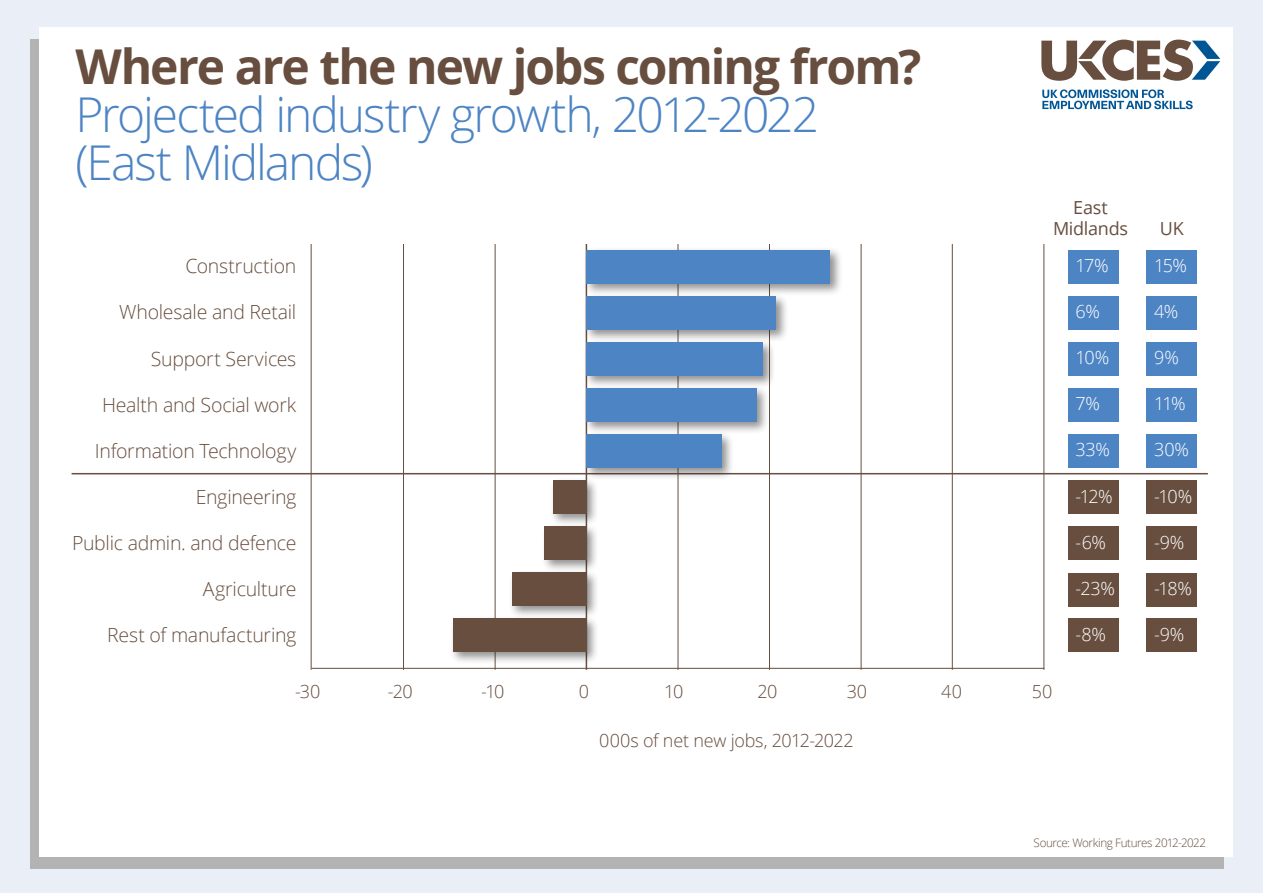
<style>
.page{position:relative;width:1263px;height:893px;background:#eaeef7}
.page>*{position:absolute;margin:0;border:0;box-sizing:border-box;transform-origin:0 0}
.body{font:300 48px/48px "Open Sans";letter-spacing:-.045em;color:#4d84c4}
.body-2{font:300 19.5px "Open Sans";letter-spacing:-.015em;color:#674e3f}
.body-3{font:300 18px "Open Sans";letter-spacing:-.075em;color:#fff}
.body-4{font:300 18px "Open Sans";letter-spacing:-.015em;color:#674e3f}
.body-5{font:18px/21px "Open Sans";letter-spacing:-.015em;color:#674e3f;text-align:center}
.body-6{font:300 11.7px "Open Sans";letter-spacing:-.04em;color:#674e3f}
.s1{font-weight:700;color:#674e3f}
</style>
<div class="page">
<div style="left:30px;top:39px;width:1193px;height:830px;background:#b3b3b3"></div>
<div style="left:40px;top:27px;width:1193px;height:829px;background:#fff"></div>
<div style="left:1068px;top:573px;width:50px;height:34px;background:#674e3f"></div>
<div style="left:1146px;top:573px;width:51px;height:34px;background:#674e3f"></div>
<div style="left:1068px;top:526px;width:50px;height:34px;background:#674e3f"></div>
<div style="left:1146px;top:526px;width:51px;height:34px;background:#674e3f"></div>
<div style="left:1068px;top:480px;width:50px;height:34px;background:#674e3f"></div>
<div style="left:1146px;top:480px;width:51px;height:34px;background:#674e3f"></div>
<div style="left:1068px;top:619px;width:50px;height:33px;background:#674e3f"></div>
<div style="left:1146px;top:619px;width:51px;height:33px;background:#674e3f"></div>
<div style="left:1068px;top:434px;width:50px;height:34px;background:#4d84c4"></div>
<div style="left:1146px;top:434px;width:51px;height:34px;background:#4d84c4"></div>
<div style="left:1068px;top:343px;width:50px;height:33px;background:#4d84c4"></div>
<div style="left:1146px;top:343px;width:51px;height:33px;background:#4d84c4"></div>
<div style="left:1068px;top:296px;width:50px;height:33px;background:#4d84c4"></div>
<div style="left:1146px;top:296px;width:51px;height:33px;background:#4d84c4"></div>
<div style="left:1068px;top:250px;width:50px;height:34px;background:#4d84c4"></div>
<div style="left:1146px;top:250px;width:51px;height:34px;background:#4d84c4"></div>
<div style="left:1068px;top:388px;width:50px;height:34px;background:#4d84c4"></div>
<div style="left:1146px;top:388px;width:51px;height:34px;background:#4d84c4"></div>
<hr style="left:495px;top:244px;width:1px;height:426px;background:#674e3f">
<hr style="left:403px;top:244px;width:1px;height:426px;background:#674e3f">
<hr style="left:678px;top:244px;width:1px;height:426px;background:#674e3f">
<hr style="left:586px;top:244px;width:1px;height:426px;background:#674e3f">
<hr style="left:861px;top:244px;width:1px;height:426px;background:#674e3f">
<hr style="left:769px;top:244px;width:1px;height:426px;background:#674e3f">
<hr style="left:1043px;top:244px;width:1px;height:426px;background:#674e3f">
<hr style="left:952px;top:244px;width:1px;height:426px;background:#674e3f">
<hr style="left:72px;top:473px;width:1136px;height:1px;background:#674e3f">
<div style="left:583px;top:247px;width:260px;height:49px;background:#231f20;opacity:.5"></div>
<div style="left:586px;top:250px;width:244px;height:34px;background:#4d84c4"></div>
<div style="left:583px;top:293px;width:206px;height:49px;background:#231f20;opacity:.5"></div>
<div style="left:586px;top:296px;width:190px;height:34px;background:#4d84c4"></div>
<div style="left:583px;top:339px;width:192px;height:49px;background:#231f20;opacity:.5"></div>
<div style="left:586px;top:343px;width:177px;height:33px;background:#4d84c4"></div>
<div style="left:583px;top:385px;width:187px;height:50px;background:#231f20;opacity:.5"></div>
<div style="left:586px;top:389px;width:171px;height:33px;background:#4d84c4"></div>
<div style="left:583px;top:431px;width:151px;height:50px;background:#231f20;opacity:.5"></div>
<div style="left:586px;top:435px;width:136px;height:33px;background:#4d84c4"></div>
<div style="left:549px;top:477px;width:50px;height:49px;background:#231f20;opacity:.5"></div>
<div style="left:553px;top:481px;width:33px;height:33px;background:#674e3f"></div>
<div style="left:541px;top:523px;width:58px;height:50px;background:#231f20;opacity:.5"></div>
<div style="left:544px;top:527px;width:42px;height:33px;background:#674e3f"></div>
<div style="left:509px;top:569px;width:90px;height:50px;background:#231f20;opacity:.5"></div>
<div style="left:512px;top:573px;width:74px;height:33px;background:#674e3f"></div>
<div style="left:449px;top:615px;width:150px;height:50px;background:#231f20;opacity:.5"></div>
<div style="left:453px;top:619px;width:133px;height:33px;background:#674e3f"></div>
<hr style="left:311px;top:244px;width:1px;height:426px;background:#674e3f">
<hr style="left:311px;top:668px;width:733px;height:1px;background:#674e3f">
<svg style="left:1042px;top:89px;width:151px;height:20px"></svg>
<svg style="left:1041px;top:40px;width:179px;height:41px"></svg>
<p class="body" style="left:75px;top:42px;width:847px"><span class="s1">Where are the new jobs coming from?<br></span>Projected industry growth, 2012-2022 (East Midlands)</p>
<p class="body-2" style="left:185px;top:253px;width:113px">Construction</p>
<p class="body-2" style="left:119px;top:299px;width:179px">Wholesale and Retail</p>
<p class="body-2" style="left:151px;top:345px;width:147px">Support Services</p>
<p class="body-2" style="left:102px;top:391px;width:196px">Health and Social work</p>
<p class="body-2" style="left:95px;top:437px;width:203px">Information Technology</p>
<p class="body-2" style="left:196px;top:483px;width:102px">Engineering</p>
<p class="body-2" style="left:72px;top:529px;width:226px">Public admin. and defence</p>
<p class="body-2" style="left:203px;top:575px;width:95px">Agriculture</p>
<p class="body-2" style="left:107px;top:621px;width:191px">Rest of manufacturing</p>
<p class="body-4" style="left:295px;top:679px;width:27px">-30</p>
<p class="body-4" style="left:388px;top:679px;width:26px">-20</p>
<p class="body-4" style="left:481px;top:679px;width:25px">-10</p>
<p class="body-4" style="left:579px;top:679px;width:12px">0</p>
<p class="body-4" style="left:664px;top:679px;width:21px">10</p>
<p class="body-4" style="left:757px;top:679px;width:21px">20</p>
<p class="body-4" style="left:847px;top:679px;width:22px">30</p>
<p class="body-4" style="left:941px;top:679px;width:22px">40</p>
<p class="body-4" style="left:599px;top:728px;width:256px">000s of net new jobs, 2012-2022</p>
<p class="body-5" style="left:1053px;top:196px;width:77px">East<br>Midlands</p>
<p class="body-4" style="left:1032px;top:679px;width:22px">50</p>
<p class="body-3" style="left:1075px;top:253px;width:35px">17%</p>
<p class="body-3" style="left:1075px;top:299px;width:26px">6%</p>
<p class="body-3" style="left:1075px;top:345px;width:35px">10%</p>
<p class="body-3" style="left:1075px;top:392px;width:26px">7%</p>
<p class="body-3" style="left:1075px;top:438px;width:36px">33%</p>
<p class="body-3" style="left:1075px;top:484px;width:39px">-12%</p>
<p class="body-3" style="left:1075px;top:530px;width:32px">-6%</p>
<p class="body-3" style="left:1075px;top:576px;width:41px">-23%</p>
<p class="body-3" style="left:1075px;top:622px;width:32px">-8%</p>
<p class="body-5" style="left:1160px;top:217px;width:25px">UK</p>
<p class="body-3" style="left:1154px;top:253px;width:34px">15%</p>
<p class="body-3" style="left:1154px;top:299px;width:26px">4%</p>
<p class="body-3" style="left:1154px;top:345px;width:26px">9%</p>
<p class="body-3" style="left:1154px;top:392px;width:33px">11%</p>
<p class="body-3" style="left:1154px;top:438px;width:36px">30%</p>
<p class="body-3" style="left:1154px;top:484px;width:39px">-10%</p>
<p class="body-3" style="left:1154px;top:530px;width:32px">-9%</p>
<p class="body-3" style="left:1154px;top:576px;width:39px">-18%</p>
<p class="body-3" style="left:1154px;top:622px;width:32px">-9%</p>
<p class="body-6" style="left:1034px;top:835px;width:174px">Source: Working Futures 2012-2022</p>
</div>
